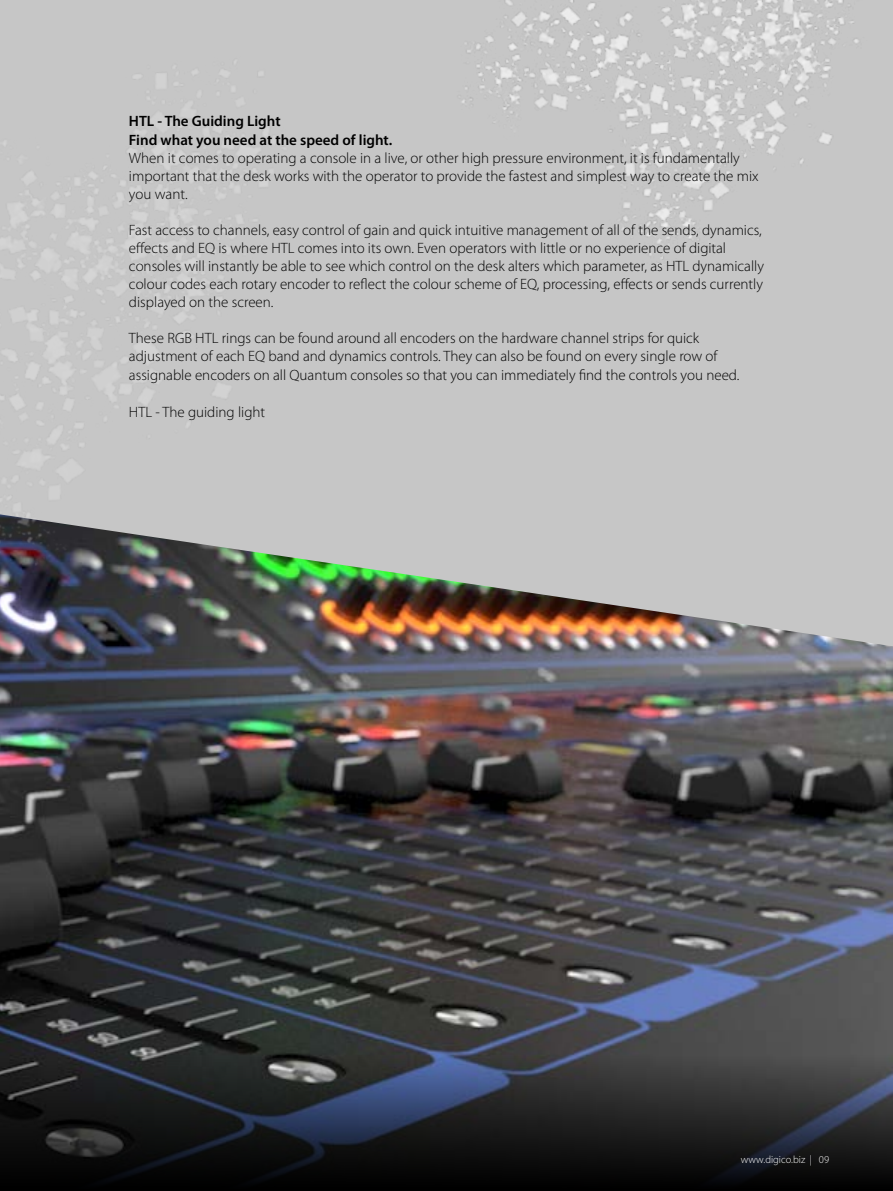
<style>
.page{position:relative;width:893px;height:1191px;background:#fff}
.page>*{position:absolute;margin:0;border:0;box-sizing:border-box;transform-origin:0 0}
.t1{font:300 15px/18px "Myriad Pro";color:#000}
.t2{font:600 15px/18.8px "Myriad Pro";color:#000}
.t3{font:300 10.5px "Myriad Pro";color:#fff}
</style>
<div class="page">
<img style="left:367px;top:646px;width:526px;height:384px">
<svg style="left:0;top:1030px;width:893px;height:161px;background:#24272b"></svg>
<img style="left:0;top:0;width:893px;height:646px">
<div style="left:77px;top:0;width:816px;height:532px;background:#c6c6c6"></div>
<img style="left:0;top:18px;width:367px;height:1017px">
<p class="t2" style="left:129px;top:111px;width:265px">HTL - The Guiding Light<br>Find what you need at the speed of light.</p>
<p class="t1" style="left:129px;top:149px;width:631px">When it comes to operating a console in a live, or other high pressure environment, it is fundamentally important that the desk works with the operator to provide the fastest and simplest way to create the mix you want.</p>
<p class="t1" style="left:129px;top:221px;width:636px">Fast access to channels, easy control of gain and quick intuitive management of all of the sends, dynamics, effects and EQ is where HTL comes into its own. Even operators with little or no experience of digital consoles will instantly be able to see which control on the desk alters which parameter, as HTL dynamically colour codes each rotary encoder to reflect the colour scheme of EQ, processing, effects or sends currently displayed on the screen.</p>
<p class="t1" style="left:129px;top:329px;width:612px">These RGB HTL rings can be found around all encoders on the hardware channel strips for quick adjustment of each EQ band and dynamics controls. They can also be found on every single row of assignable encoders on all Quantum consoles so that you can immediately find the controls you need.</p>
<p class="t1" style="left:129px;top:403px;width:138px">HTL - The guiding light</p>
<p class="t3" style="left:741px;top:1153px;width:90px">www.digico.biz | 09</p>
</div>
